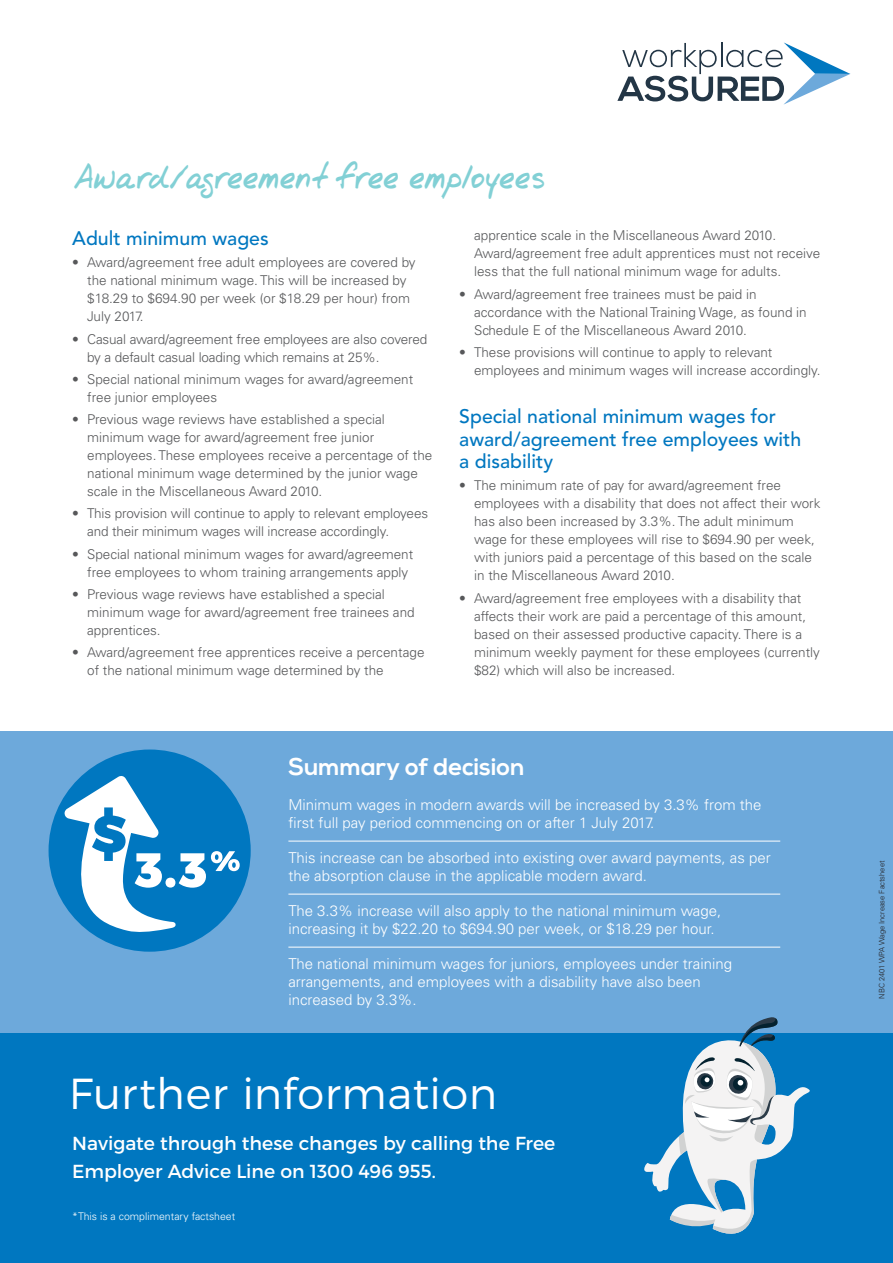
<style>
.page{position:relative;width:893px;height:1263px;background:#fff}
.page>*{position:absolute;margin:0;border:0;box-sizing:border-box;transform-origin:0 0}
.Subhead_1{font:300 43.35px "Montserrat";letter-spacing:.01em;color:#fff}
.subhead_green_script{font:39px "Jrhand";letter-spacing:-.085em;color:#82d0d5}
.Subhead_1_rev{font:700 24px "Nexa";color:#fff}
.Subhead_2_blue{font:500 19.5px/22.5px "Avenir";color:#0077c0}
.Subhead_1-2{font:18.9px/28.3px "Montserrat";color:#fff}
._0_Body_Text_White{font:300 15px/18px "Univers";color:#fff}
.t1{font:300 13.5px/18px "Univers";color:#57585a}
.footnotes_rev{font:300 10.5px "Univers";color:#fff}
._0_Body_Text{font:300 7.5px "Univers";color:#231f20}
</style>
<div class="page">
<svg style="left:617px;top:42px;width:233px;height:63px"></svg>
<div style="left:0;top:731px;width:893px;height:302px;background:#6da9db"></div>
<div style="left:0;top:1033px;width:893px;height:230px;background:#0077c0"></div>
<svg style="left:644px;top:1017px;width:166px;height:217px"></svg>
<svg style="left:737px;top:1079px;width:7px;height:7px"></svg>
<hr style="left:288px;top:841px;width:492px;height:1px;background:#fff">
<hr style="left:288px;top:894px;width:492px;height:1px;background:#fff">
<hr style="left:288px;top:947px;width:492px;height:1px;background:#fff">
<div style="left:49px;top:749px;width:202px;height:203px;background:#0077c0;border-radius:50%"></div>
<svg style="left:64px;top:776px;width:176px;height:157px"></svg>
<p class="subhead_green_script" style="left:72px;top:153px;width:475px">Award/agreement free employees</p>
<p class="Subhead_2_blue" style="left:72px;top:227px;width:198px">Adult minimum wages</p>
<p class="t1" style="left:87px;top:253px;width:330px;text-indent:-15px">• Award/agreement free adult employees are covered by the national minimum wage. This will be increased by $18.29 to $694.90 per week (or $18.29 per hour) from July 2017.</p>
<p class="t1" style="left:87px;top:330px;width:342px;text-indent:-15px">• Casual award/agreement free employees are also covered by a default casual loading which remains at 25%.</p>
<p class="t1" style="left:87px;top:370px;width:327px;text-indent:-15px">• Special national minimum wages for award/agreement free junior employees</p>
<p class="t1" style="left:87px;top:410px;width:347px;text-indent:-15px">• Previous wage reviews have established a special minimum wage for award/agreement free junior employees. These employees receive a percentage of the national minimum wage determined by the junior wage scale in the Miscellaneous Award 2010.</p>
<p class="t1" style="left:87px;top:504px;width:342px;text-indent:-15px">• This provision will continue to apply to relevant employees and their minimum wages will increase accordingly.</p>
<p class="t1" style="left:87px;top:545px;width:327px;text-indent:-15px">• Special national minimum wages for award/agreement free employees to whom training arrangements apply</p>
<p class="t1" style="left:87px;top:585px;width:329px;text-indent:-15px">• Previous wage reviews have established a special minimum wage for award/agreement free trainees and apprentices.</p>
<p class="t1" style="left:87px;top:643px;width:339px;text-indent:-15px">• Award/agreement free apprentices receive a percentage of the national minimum wage determined by the</p>
<p class="t1" style="left:474px;top:227px;width:348px">apprentice scale in the Miscellaneous Award 2010.<br>Award/agreement free adult apprentices must not receive less that the full national minimum wage for adults.</p>
<p class="t1" style="left:474px;top:285px;width:334px;text-indent:-15px">• Award/agreement free trainees must be paid in accordance with the National Training Wage, as found in<br>Schedule E of the Miscellaneous Award 2010.</p>
<p class="t1" style="left:474px;top:343px;width:348px;text-indent:-15px">• These provisions will continue to apply to relevant employees and minimum wages will increase accordingly.</p>
<p class="Subhead_2_blue" style="left:459px;top:405px;width:344px">Special national minimum wages for award/agreement free employees with a disability</p>
<p class="t1" style="left:474px;top:476px;width:348px;text-indent:-15px">• The minimum rate of pay for award/agreement free employees with a disability that does not affect their work has also been increased by 3.3%. The adult minimum wage for these employees will rise to $694.90 per week, with juniors paid a percentage of this based on the scale in the Miscellaneous Award 2010.</p>
<p class="t1" style="left:474px;top:589px;width:347px;text-indent:-15px">• Award/agreement free employees with a disability that affects their work are paid a percentage of this amount, based on their assessed productive capacity. There is a minimum weekly payment for these employees (currently $82) which will also be increased.</p>
<p class="Subhead_1_rev" style="left:288px;top:753px;width:238px">Summary of decision</p>
<p class="_0_Body_Text_White" style="left:288px;top:796px;width:475px">Minimum wages in modern awards will be increased by 3.3% from the first full pay period commencing on or after 1 July 2017.</p>
<p class="_0_Body_Text_White" style="left:288px;top:849px;width:484px">This increase can be absorbed into existing over award payments, as per the absorption clause in the applicable modern award.</p>
<p class="_0_Body_Text_White" style="left:288px;top:902px;width:434px">The 3.3% increase will also apply to the national minimum wage, increasing it by $22.20 to $694.90 per week, or $18.29 per hour.</p>
<p class="_0_Body_Text_White" style="left:288px;top:955px;width:445px">The national minimum wages for juniors, employees under training arrangements, and employees with a disability have also been increased by 3.3%.</p>
<p class="Subhead_1" style="left:69px;top:1067px;width:430px">Further information</p>
<p class="Subhead_1-2" style="left:72px;top:1129px;width:485px">Navigate through these changes by calling the Free<br>Employer Advice Line on 1300 496 955.</p>
<p class="footnotes_rev" style="left:72px;top:1210px;width:164px">*This is a complimentary factsheet</p>
<p class="_0_Body_Text" style="left:877px;top:998px;width:139px;rotate:-90deg">NBC 2401 WPA Wage Increase Factsheet</p>
</div>
